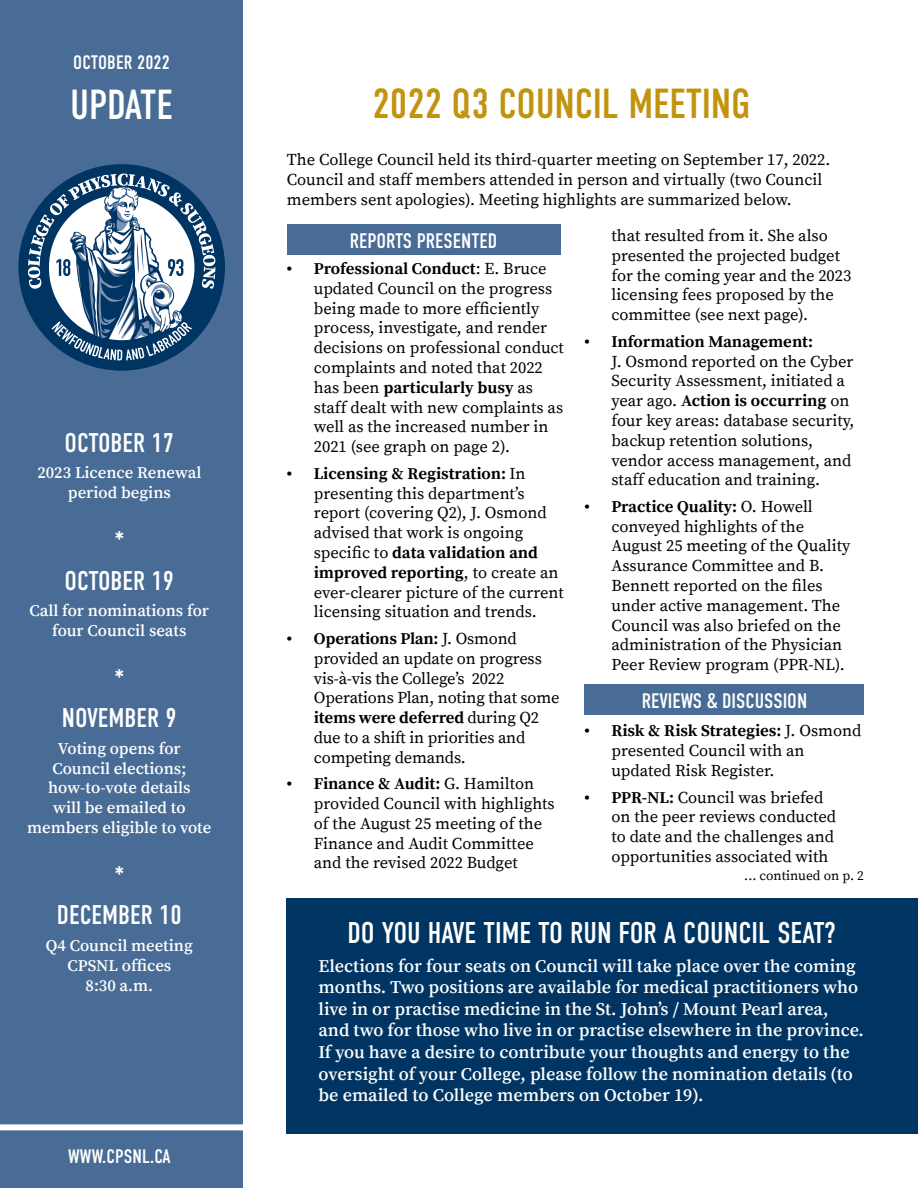
<style>
.page{position:relative;width:918px;height:1188px;background:#fff}
.page>*{position:absolute;margin:0;border:0;box-sizing:border-box;transform-origin:0 0}
.t1{font:42px "DIN Condensed";letter-spacing:-.005em;color:#c2930c}
.t2{font:42px "DIN Condensed";color:#fff}
.t3{font:30px "DIN Condensed";color:#fff}
.t4{font:27px "DIN Condensed";color:#fff}
.t5{font:21px "DIN Condensed";color:#fff}
.t6{font:19.5px "DIN Condensed";letter-spacing:.01em;color:#fff}
.t7{font:600 18px/21.6px "Source Serif Pro";color:#fff}
.t8{font:16.5px/19.8px "Source Serif Pro";color:#000}
.t9{font:600 16.5px/19.8px "Source Serif Pro";color:#fff;text-align:center}
.t10{font:13.5px "Source Serif Pro";color:#000}
.s1{font-weight:700}
</style>
<div class="page">
<div style="left:0;top:0;width:243px;height:1188px;background:#486c95"></div>
<svg style="left:18px;top:164px;width:207px;height:207px"></svg>
<div style="left:0;top:1124px;width:256px;height:6px;background:#fff"></div>
<div style="left:287px;top:899px;width:631px;height:235px;background:#003462"></div>
<div style="left:287px;top:224px;width:273px;height:31px;background:#486c95"></div>
<div style="left:585px;top:684px;width:279px;height:31px;background:#486c95"></div>
<p class="t6" style="left:73px;top:51px;width:98px">OCTOBER 2022</p>
<p class="t2" style="left:70px;top:82px;width:104px">UPDATE</p>
<p class="t4" style="left:65px;top:428px;width:111px">OCTOBER 17</p>
<p class="t9" style="left:37px;top:464px;width:166px">2023 Licence Renewal period begins</p>
<p class="t4" style="left:114px;top:526px;width:12px">*</p>
<p class="t4" style="left:65px;top:565px;width:111px">OCTOBER 19</p>
<p class="t9" style="left:30px;top:601px;width:181px">Call for nominations for four Council seats</p>
<p class="t4" style="left:114px;top:664px;width:12px">*</p>
<p class="t4" style="left:62px;top:703px;width:116px">NOVEMBER 9</p>
<p class="t9" style="left:27px;top:739px;width:186px">Voting opens for<br>Council elections; how-to-vote details<br>will be emailed to members eligible to vote</p>
<p class="t4" style="left:114px;top:861px;width:12px">*</p>
<p class="t4" style="left:57px;top:900px;width:126px">DECEMBER 10</p>
<p class="t9" style="left:46px;top:936px;width:148px">Q4 Council meeting<br>CPSNL offices<br>8:30 a.m.</p>
<p class="t6" style="left:68px;top:1146px;width:104px">WWW.CPSNL.CA</p>
<p class="t1" style="left:373px;top:80px;width:379px">2022 Q3 COUNCIL MEETING</p>
<p class="t8" style="left:287px;top:150px;width:545px">The College Council held its third-quarter meeting on September 17, 2022.<br>Council and staff members attended in person and virtually (two Council members sent apologies). Meeting highlights are summarized below.</p>
<p class="t5" style="left:350px;top:229px;width:149px">REPORTS PRESENTED</p>
<p class="t8" style="left:611px;top:226px;width:241px">that resulted from it. She also presented the projected budget for the coming year and the 2023 licensing fees proposed by the committee (see next page).</p>
<p class="t8" style="left:611px;top:332px;width:245px;text-indent:-27px"><span class="s1">• Information Management:<br></span>J. Osmond reported on the Cyber<br>Security Assessment, initiated a year ago. <span class="s1">Action is occurring</span> on four key areas: database security, backup retention solutions, vendor access management, and staff education and training.</p>
<p class="t8" style="left:611px;top:497px;width:241px;text-indent:-27px"><span class="s1">• Practice Quality:</span> O. Howell conveyed highlights of the<br>August 25 meeting of the Quality<br>Assurance Committee and B.<br>Bennett reported on the files under active management. The<br>Council was also briefed on the administration of the Physician<br>Peer Review program (PPR-NL).</p>
<p class="t8" style="left:314px;top:259px;width:252px;text-indent:-27px"><span class="s1">• Professional Conduct</span>: E. Bruce updated Council on the progress being made to more efficiently process, investigate, and render decisions on professional conduct complaints and noted that 2022 has been <span class="s1">particularly busy</span> as staff dealt with new complaints as well as the increased number in<br>2021 (see graph on page 2).</p>
<p class="t8" style="left:314px;top:464px;width:252px;text-indent:-27px"><span class="s1">• Licensing &amp; Registration:</span> In presenting this department’s report (covering Q2), J. Osmond advised that work is ongoing specific to <span class="s1">data validation and improved reporting</span>, to create an ever-clearer picture of the current licensing situation and trends.</p>
<p class="t8" style="left:314px;top:629px;width:247px;text-indent:-27px"><span class="s1">• Operations Plan:</span> J. Osmond provided an update on progress vis-à-vis the College’s 2022<br>Operations Plan, noting that some <span class="s1">items were deferred</span> during Q2 due to a shift in priorities and competing demands.</p>
<p class="t8" style="left:314px;top:775px;width:242px;text-indent:-27px"><span class="s1">• Finance &amp; Audit:</span> G. Hamilton provided Council with highlights of the August 25 meeting of the<br>Finance and Audit Committee and the revised 2022 Budget</p>
<p class="t5" style="left:642px;top:689px;width:167px">REVIEWS &amp; DISCUSSION</p>
<p class="t8" style="left:611px;top:722px;width:252px;text-indent:-27px"><span class="s1">• Risk &amp; Risk Strategies:</span> J. Osmond presented Council with an updated Risk Register.</p>
<p class="t8" style="left:611px;top:788px;width:226px;text-indent:-27px"><span class="s1">• PPR-NL:</span> Council was briefed on the peer reviews conducted to date and the challenges and opportunities associated with</p>
<p class="t10" style="left:744px;top:867px;width:121px">... continued on p. 2</p>
<p class="t3" style="left:347px;top:916px;width:490px">DO YOU HAVE TIME TO RUN FOR A COUNCIL SEAT?</p>
<p class="t7" style="left:319px;top:956px;width:547px">Elections for four seats on Council will take place over the coming months. Two positions are available for medical practitioners who live in or practise medicine in the St. John’s / Mount Pearl area,<br>and two for those who live in or practise elsewhere in the province.<br>If you have a desire to contribute your thoughts and energy to the oversight of your College, please follow the nomination details (to be emailed to College members on October 19).</p>
</div>
